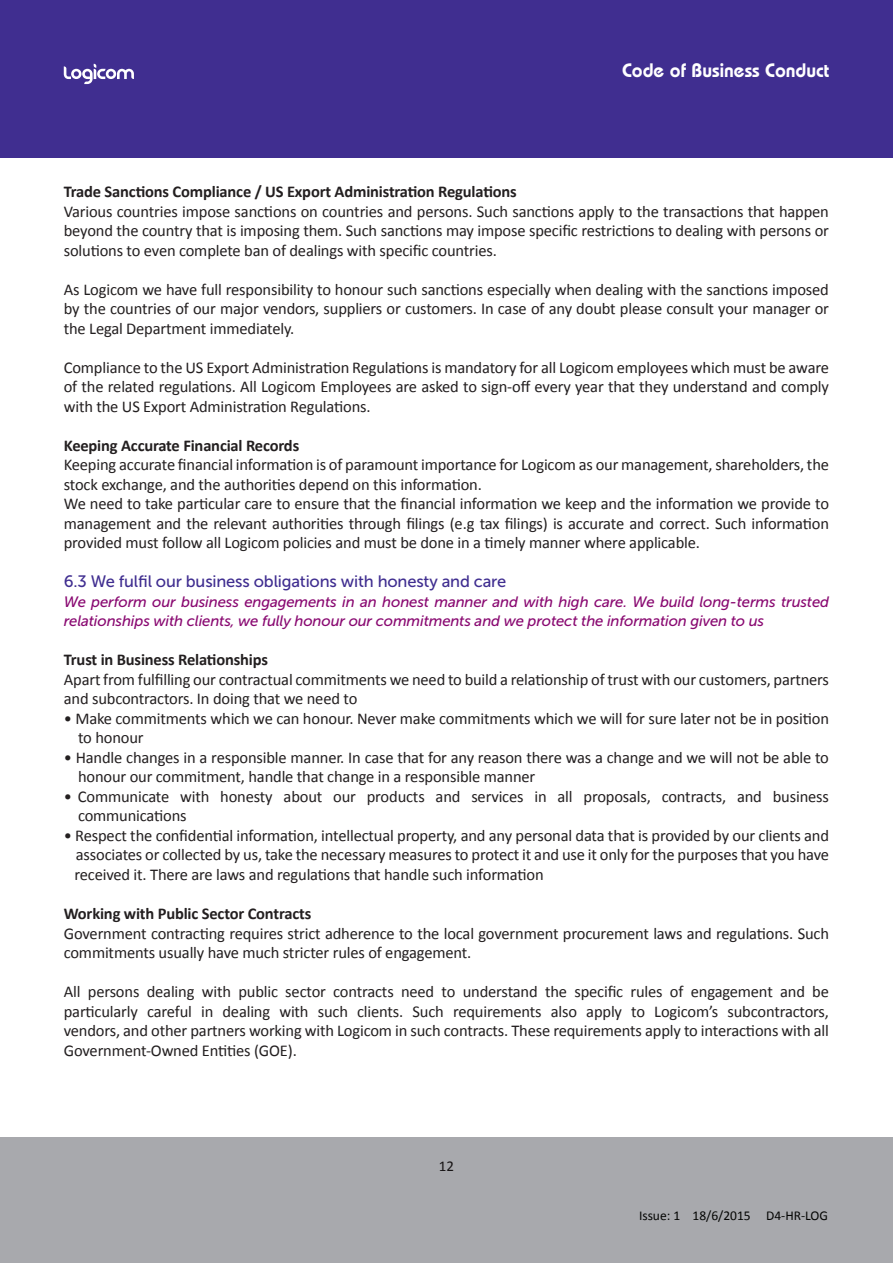
<style>
.page{position:relative;width:893px;height:1263px;background:#fff}
.page>*{position:absolute;margin:0;border:0;box-sizing:border-box;transform-origin:0 0}
.t1{font:600 19.5px "Bauhaus Std";color:#fff}
.t2{font:16.5px/19.5px "Calibri";letter-spacing:-.01em;color:#231f20}
.t3{font:700 16.5px "Calibri";letter-spacing:-.01em;color:#231f20}
.t4{font:16.5px "Museo Sans 500";letter-spacing:-.01em;color:#402e90}
.t5{font:italic 15px/19.5px "Museo Sans 500";letter-spacing:-.01em;color:#890971}
.t6{font:15px "Calibri";color:#231f20}
.t7{font:13.5px "Calibri";color:#040503}
</style>
<div class="page">
<div style="left:0;top:0;width:893px;height:157px;background:#402e90"></div>
<div style="left:0;top:1137px;width:893px;height:126px;background:#a8a9ad"></div>
<svg style="left:64px;top:64px;width:70px;height:20px"></svg>
<p class="t1" style="left:622px;top:59px;width:209px">Code of Business Conduct</p>
<p class="t3" style="left:64px;top:182px;width:454px">Trade Sanctions Compliance / US Export Administration Regulations</p>
<p class="t2" style="left:64px;top:201px;width:767px;text-align:justify">Various countries impose sanctions on countries and persons. Such sanctions apply to the transactions that happen beyond the country that is imposing them. Such sanctions may impose specific restrictions to dealing with persons or solutions to even complete ban of dealings with specific countries.</p>
<p class="t2" style="left:64px;top:279px;width:767px;text-align:justify">As Logicom we have full responsibility to honour such sanctions especially when dealing with the sanctions imposed by the countries of our major vendors, suppliers or customers. In case of any doubt please consult your manager or the Legal Department immediately.</p>
<p class="t2" style="left:64px;top:357px;width:767px;text-align:justify">Compliance to the US Export Administration Regulations is mandatory for all Logicom employees which must be aware of the related regulations. All Logicom Employees are asked to sign-off every year that they understand and comply with the US Export Administration Regulations.</p>
<p class="t3" style="left:64px;top:435px;width:237px">Keeping Accurate Financial Records</p>
<p class="t2" style="left:64px;top:454px;width:767px">Keeping accurate financial information is of paramount importance for Logicom as our management, shareholders, the stock exchange, and the authorities depend on this information.<br>We need to take particular care to ensure that the financial information we keep and the information we provide to management and the relevant authorities through filings (e.g tax filings) is accurate and correct. Such information provided must follow all Logicom policies and must be done in a timely manner where applicable.</p>
<p class="t4" style="left:64px;top:573px;width:444px">6.3 We fulfil our business obligations with honesty and care</p>
<p class="t5" style="left:64px;top:592px;width:767px">We perform our business engagements in an honest manner and with high care. We build long-terms trusted relationships with clients, we fully honour our commitments and we protect the information given to us</p>
<p class="t3" style="left:64px;top:650px;width:206px">Trust in Business Relationships</p>
<p class="t2" style="left:64px;top:669px;width:767px">Apart from fulfilling our contractual commitments we need to build a relationship of trust with our customers, partners and subcontractors. In doing that we need to</p>
<p class="t2" style="left:78px;top:708px;width:752px;text-indent:-14px">• Make commitments which we can honour. Never make commitments which we will for sure later not be in position to honour</p>
<p class="t2" style="left:78px;top:747px;width:752px;text-indent:-14px">• Handle changes in a responsible manner. In case that for any reason there was a change and we will not be able to honour our commitment, handle that change in a responsible manner</p>
<p class="t2" style="left:78px;top:786px;width:752px;text-indent:-14px">• Communicate with honesty about our products and services in all proposals, contracts, and business communications</p>
<p class="t2" style="left:74px;top:825px;width:756px;text-align:justify;text-indent:-11px">• Respect the confidential information, intellectual property, and any personal data that is provided by our clients and associates or collected by us, take the necessary measures to protect it and use it only for the purposes that you have received it. There are laws and regulations that handle such information</p>
<p class="t3" style="left:64px;top:903px;width:249px">Working with Public Sector Contracts</p>
<p class="t2" style="left:64px;top:922px;width:767px">Government contracting requires strict adherence to the local government procurement laws and regulations. Such commitments usually have much stricter rules of engagement.</p>
<p class="t2" style="left:64px;top:981px;width:767px;text-align:justify">All persons dealing with public sector contracts need to understand the specific rules of engagement and be particularly careful in dealing with such clients. Such requirements also apply to Logicom’s subcontractors, vendors, and other partners working with Logicom in such contracts. These requirements apply to interactions with all Government-Owned Entities (GOE).</p>
<p class="t6" style="left:439px;top:1157px;width:17px">12</p>
<p class="t7" style="left:639px;top:1207px;width:191px">Issue: 1 18/6/2015 D4-HR-LOG</p>
</div>
